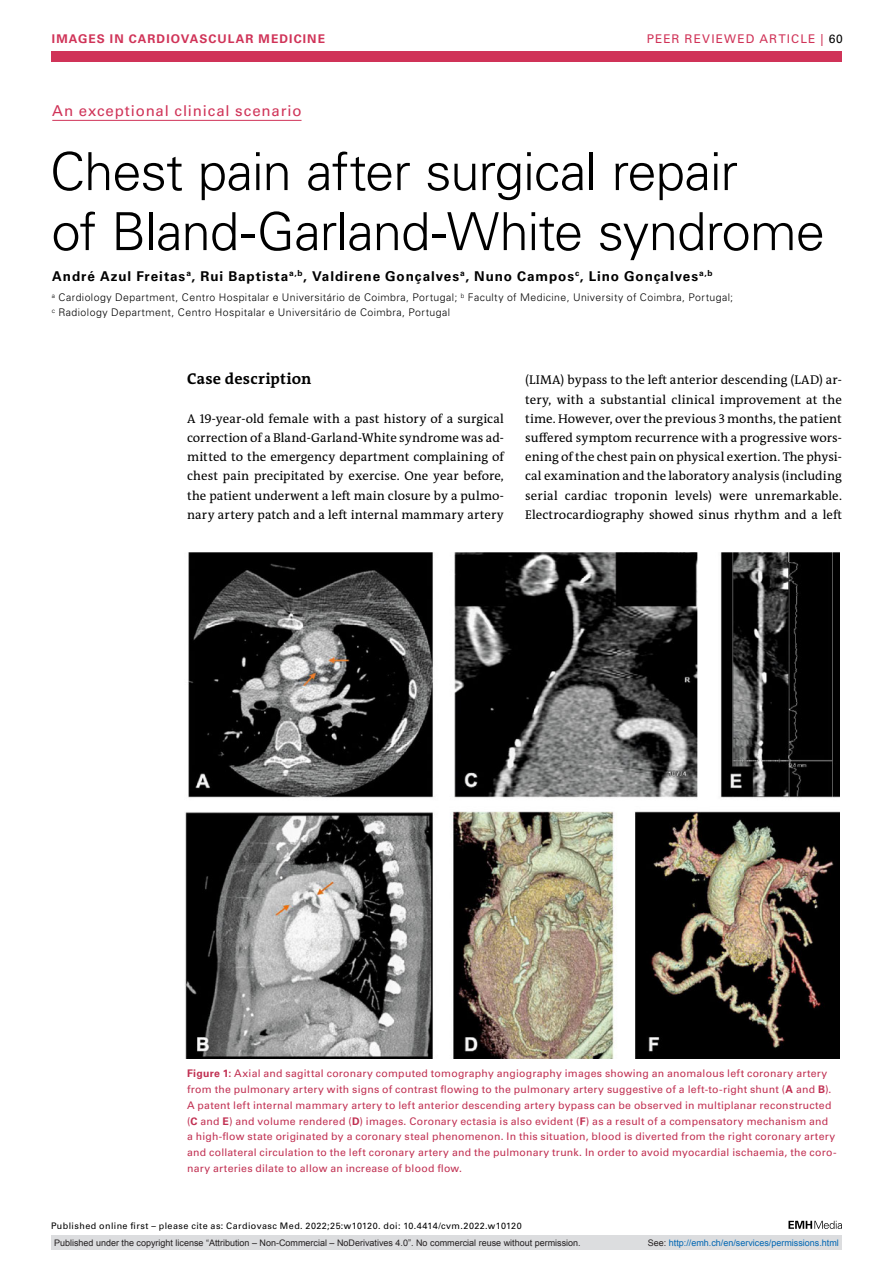
<style>
.page{position:relative;width:893px;height:1263px;background:#fff}
.page>*{position:absolute;margin:0;border:0;box-sizing:border-box;transform-origin:0 0}
.t1{font:300 52.5px/60px "Univers LT Std";letter-spacing:-.02em;color:#000}
.t2{font:700 15.75px "The Antiqua B W7";letter-spacing:.01em;color:#000}
.t3{font:15px "Univers LT Std";letter-spacing:.055em;color:#d03358}
.t4{font:700 13.5px "Univers LT Std";letter-spacing:.07em;color:#000}
.t5{font:12.75px/19.2px "The Antiqua B W5 Plain";letter-spacing:.01em;color:#000;text-align:justify}
.t6{font:700 12px "Univers LT Std";letter-spacing:.09em;color:#d03358}
.t7{font:12px "Univers LT Std";letter-spacing:.095em;color:#d03358}
.t8{font:10.5px/15.8px "Univers LT Std";letter-spacing:.02em;color:#c13052}
.t9{font:300 10.5px/15px "Univers LT Std";letter-spacing:.04em;color:#000}
.t10{font:9px "Arial";color:#231f20}
.t11{font:9px "Univers LT Std";letter-spacing:.045em;color:#000}
.t12{font:9px "Arial";color:#0066b3}
.s1{color:#000}
.s2{font-weight:700}
.s3{color:#231f20}
</style>
<div class="page">
<div style="left:51px;top:51px;width:791px;height:11px;background:#d03358"></div>
<svg style="left:788px;top:1221px;width:54px;height:8px"></svg>
<hr style="left:52px;top:120px;width:250px;height:1px;background:#d03358">
<img style="left:185px;top:553px;width:655px;height:505px">
<div style="left:51px;top:1235px;width:791px;height:15px;background:#dcdddf"></div>
<p class="t6" style="left:52px;top:31px;width:275px">Imag es in cardiovascular medicine</p>
<p class="t7" style="left:647px;top:31px;width:198px">Peer reviewed article | <span class="s1">60</span></p>
<h3 class="t3" style="left:52px;top:102px;width:251px">An exceptional clinical scenario</h3>
<h1 class="t1" style="left:50px;top:141px;width:776px">Chest pain after surgical repair<br>of Bland-Garland-White syndrome</h1>
<p class="t4" style="left:52px;top:268px;width:662px">André Azul Freitas<sup>a</sup>, Rui Baptista<sup>a,b</sup>, Valdirene Gonçalves<sup>a</sup>, Nuno Campos<sup>c</sup>, Lino Gonçalves<sup>a,b</sup></p>
<p class="t9" style="left:52px;top:290px;width:683px"><sup>a</sup> Cardiology Department, Centro Hospitalar e Universitário de Coimbra, Portugal; <sup>b</sup> Faculty of Medicine, University of Coimbra, Portugal; <sup>c</sup> Radiology Department, Centro Hospitalar e Universitário de Coimbra, Portugal</p>
<h2 class="t2" style="left:187px;top:369px;width:126px">Case description</h2>
<p class="t5" style="left:187px;top:409px;width:318px">A 19-year-old female with a past history of a surgical correction of a Bland-Garland-White syndrome was ad&shy;mitted to the emergency department complaining of chest pain precipitated by exercise. One year before, the patient underwent a left main closure by a pulmo&shy;nary artery patch and a left internal mammary artery</p>
<p class="t5" style="left:525px;top:370px;width:318px">(LIMA) bypass to the left anterior descending (LAD) ar&shy;tery, with a substantial clinical improvement at the time. However, over the previous 3 months, the patient suffered symptom recurrence with a progressive wors&shy;ening of the chest pain on physical exertion. The physi&shy;cal examination and the laboratory analysis (including serial cardiac troponin levels) were unremarkable.<br>Electrocardiography showed sinus rhythm and a left</p>
<p class="t8" style="left:187px;top:1066px;width:651px"><span class="s2">Figure 1:</span> Axial and sagittal coronary computed tomography angiography images showing an anomalous left coronary artery from the pulmonary artery with signs of contrast flowing to the pulmonary artery suggestive of a left-to-right shunt (<span class="s2">A</span> and <span class="s2">B</span>).<br>A patent left internal mammary artery to left anterior descending artery bypass can be observed in multiplanar reconstructed (<span class="s2">C</span> and <span class="s2">E</span>) and volume rendered (<span class="s2">D</span>) images. Coronary ectasia is also evident (<span class="s2">F</span>) as a result of a compensatory mechanism and a high-flow state originated by a coronary steal phenomenon. I n this situation, blood is diverted from the right coronary artery and collateral circulation to the left coronary artery and the pulmonary trunk. I n order to avoid myocardial ischaemia, the coro&shy;nary arteries dilate to allow an increase of blood flow.</p>
<p class="t11" style="left:51px;top:1220px;width:472px">Published online first – please cite as: Cardiovasc Med. 2022;25:w10120. doi: 10.4414/cvm.2022.w10120</p>
<p class="t10" style="left:54px;top:1237px;width:528px">Published under the copyright license “Attribution – Non-Commercial – NoDerivatives 4.0”. No commercial reuse without permission.</p>
<p class="t12" style="left:648px;top:1237px;width:193px"><span class="s3">See:</span> http://emh.ch/en/services/permissions.html</p>
</div>
